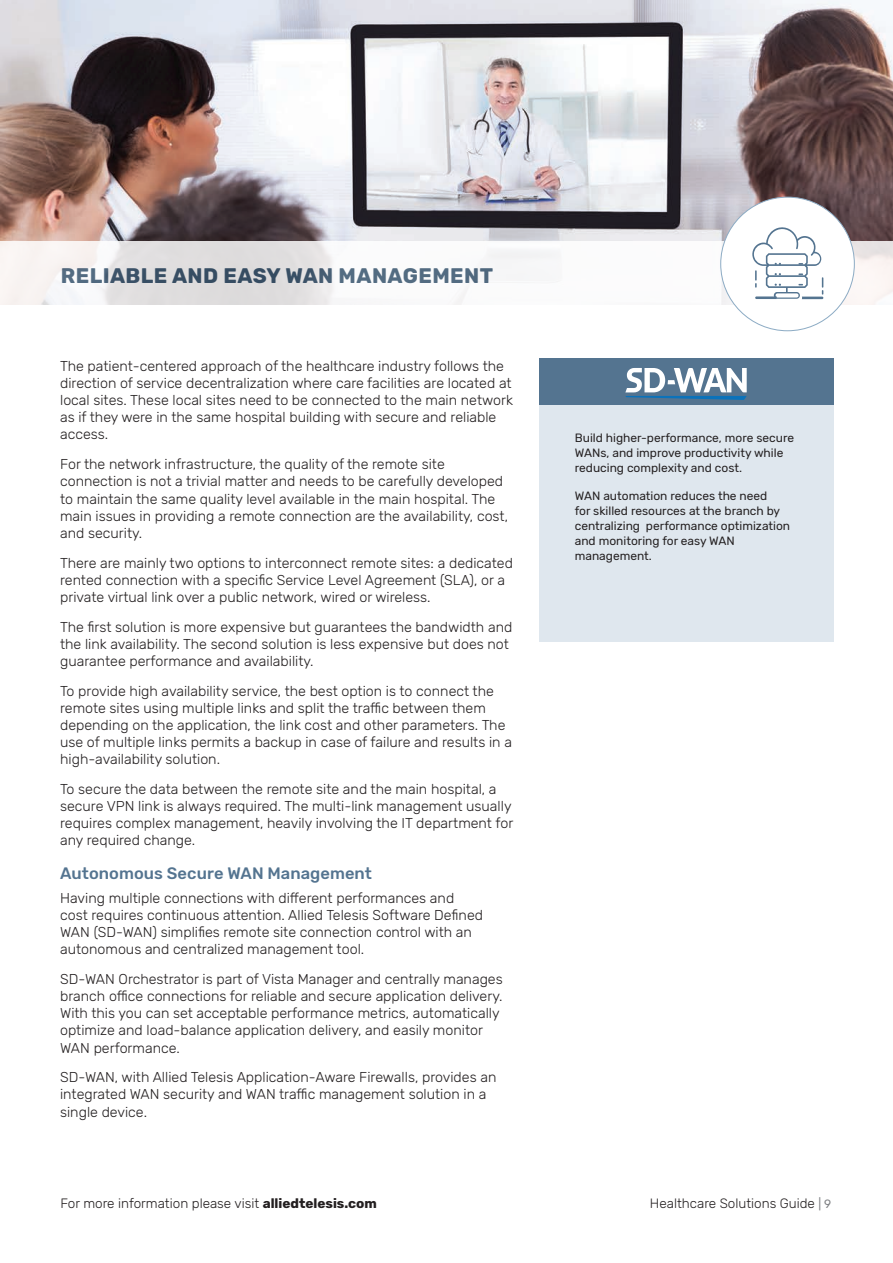
<style>
.page{position:relative;width:893px;height:1263px;background:#fff}
.page>*{position:absolute;margin:0;border:0;box-sizing:border-box;transform-origin:0 0}
.t1{font:700 21px "Rubik";letter-spacing:.02em;color:#39566f}
.t2{font:500 16.5px "Rubik";letter-spacing:.005em;color:#547490}
.t3{font:300 14.25px/17.1px "Rubik";color:#231f20}
.t4{font:300 13.5px "Rubik";color:#231f20}
.t5{font:12px/15px "Rubik";color:#231f20}
.s1{font-weight:700}
.s2{font-weight:400;font-size:12px;color:#7e8083}
</style>
<div class="page">
<img style="left:0;top:0;width:893px;height:241px">
<div style="left:539px;top:371px;width:294px;height:271px;background:#dfe7ee"></div>
<div style="left:539px;top:359px;width:294px;height:46px;background:#547490"></div>
<svg style="left:0;top:241px;width:893px;height:64px"></svg>
<div style="left:721px;top:197px;width:133px;height:134px;background:#fff;border-radius:50%"></div>
<svg style="left:752px;top:227px;width:71px;height:72px"></svg>
<svg style="left:625px;top:368px;width:122px;height:32px"></svg>
<h1 class="t1" style="left:61px;top:263px;width:434px">RELIABLE AND EASY WAN MANAGEMENT</h1>
<p class="t3" style="left:60px;top:358px;width:454px">The patient-centered approach of the healthcare industry follows the direction of service decentralization where care facilities are located at local sites. These local sites need to be connected to the main network as if they were in the same hospital building with secure and reliable access.</p>
<p class="t3" style="left:60px;top:456px;width:449px">For the network infrastructure, the quality of the remote site connection is not a trivial matter and needs to be carefully developed to maintain the same quality level available in the main hospital. The main issues in providing a remote connection are the availability, cost, and security.</p>
<p class="t3" style="left:60px;top:554px;width:454px">There are mainly two options to interconnect remote sites: a dedicated rented connection with a specific Service Level Agreement (SLA), or a private virtual link over a public network, wired or wireless.</p>
<p class="t3" style="left:60px;top:618px;width:454px">The first solution is more expensive but guarantees the bandwidth and the link availability. The second solution is less expensive but does not guarantee performance and availability.</p>
<p class="t3" style="left:60px;top:683px;width:453px">To provide high availability service, the best option is to connect the remote sites using multiple links and split the traffic between them depending on the application, the link cost and other parameters. The use of multiple links permits a backup in case of failure and results in a high-availability solution.</p>
<p class="t3" style="left:60px;top:781px;width:455px">To secure the data between the remote site and the main hospital, a secure VPN link is always required. The multi-link management usually requires complex management, heavily involving the IT department for any required change.</p>
<p class="t2" style="left:60px;top:864px;width:313px">Autonomous Secure WAN Management</p>
<p class="t3" style="left:60px;top:890px;width:424px">Having multiple connections with different performances and cost requires continuous attention. Allied Telesis Software Defined WAN (SD-WAN) simplifies remote site connection control with an autonomous and centralized management tool.</p>
<p class="t3" style="left:60px;top:971px;width:444px">SD-WAN Orchestrator is part of Vista Manager and centrally manages branch office connections for reliable and secure application delivery.<br>With this you can set acceptable performance metrics, automatically optimize and load-balance application delivery, and easily monitor WAN performance.</p>
<p class="t3" style="left:60px;top:1069px;width:438px">SD-WAN, with Allied Telesis Application-Aware Firewalls, provides an integrated WAN security and WAN traffic management solution in a single device.</p>
<p class="t5" style="left:575px;top:431px;width:221px">Build higher-performance, more secure<br>WANs, and improve productivity while reducing complexity and cost.</p>
<p class="t5" style="left:575px;top:488px;width:217px">WAN automation reduces the need<br>for skilled resources at the branch by centralizing performance optimization and monitoring for easy WAN management.</p>
<p class="t4" style="left:60px;top:1195px;width:318px">For more information please visit <span class="s1">alliedtelesis.com</span></p>
<p class="t4" style="left:650px;top:1195px;width:183px">Healthcare Solutions Guide <span class="s2">| 9</span></p>
</div>
